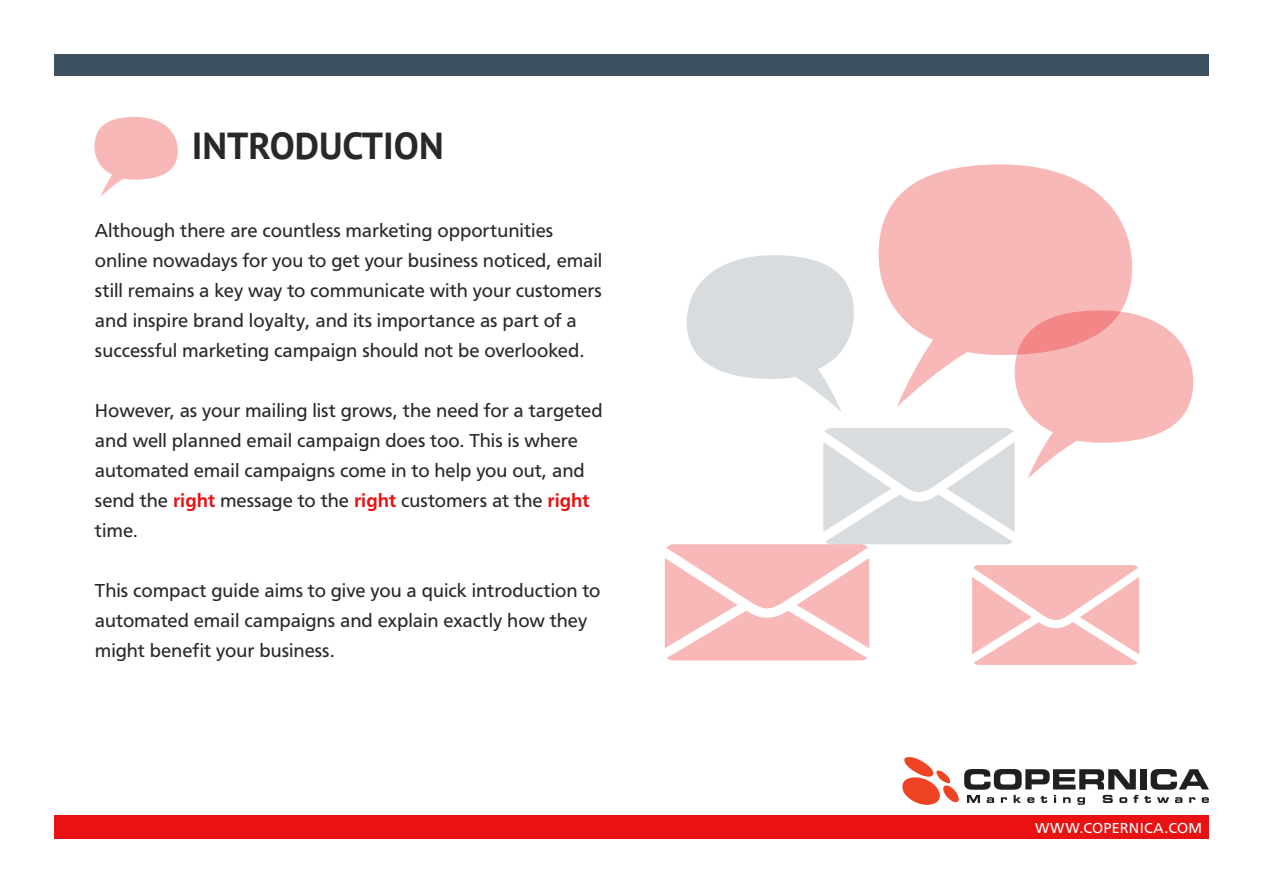
<style>
.page{position:relative;width:1263px;height:893px;background:#fff}
.page>*{position:absolute;margin:0;border:0;box-sizing:border-box;transform-origin:0 0}
.t1{font:700 37.5px "PT Sans";color:#292829}
.t2{font:19.5px/30px "Carto Gothic Std";color:#292829}
.t3{font:15px "Carto Gothic Std";letter-spacing:.02em;color:#fff}
.s1{font-weight:700;color:#e91112}
</style>
<div class="page">
<div style="left:54px;top:816px;width:1155px;height:23px;background:#e91112"></div>
<div style="left:54px;top:54px;width:1155px;height:21px;background:#3e5160"></div>
<svg style="left:1144px;top:796px;width:7px;height:7px"></svg>
<svg style="left:1157px;top:797px;width:12px;height:6px"></svg>
<svg style="left:1175px;top:797px;width:7px;height:6px"></svg>
<svg style="left:1189px;top:797px;width:6px;height:6px"></svg>
<svg style="left:1202px;top:797px;width:7px;height:6px"></svg>
<svg style="left:902px;top:757px;width:236px;height:48px"></svg>
<div style="left:1140px;top:769px;width:6px;height:20px;background:#221f20"></div>
<svg style="left:1151px;top:769px;width:58px;height:21px"></svg>
<svg style="left:94px;top:117px;width:84px;height:80px"></svg>
<svg style="left:878px;top:164px;width:254px;height:91px;fill:#f8b8b8"></svg>
<svg style="left:665px;top:255px;width:528px;height:410px"></svg>
<h1 class="t1" style="left:192px;top:121px;width:253px">INTRODUCTION</h1>
<p class="t2" style="left:95px;top:216px;width:509px">Although there are countless marketing opportunities online nowadays for you to get your business noticed, email still remains a key way to communicate with your customers and inspire brand loyalty, and its importance as part of a successful marketing campaign should not be overlooked.</p>
<p class="t2" style="left:95px;top:396px;width:509px">However, as your mailing list grows, the need for a targeted and well planned email campaign does too. This is where automated email campaigns come in to help you out, and send the <span class="s1">right</span> message to the <span class="s1">right</span> customers at the <span class="s1">right </span>time.</p>
<p class="t2" style="left:95px;top:575px;width:507px">This compact guide aims to give you a quick introduction to automated email campaigns and explain exactly how they might benefit your business.</p>
<p class="t3" style="left:1035px;top:819px;width:169px">www.copernica.com</p>
</div>
